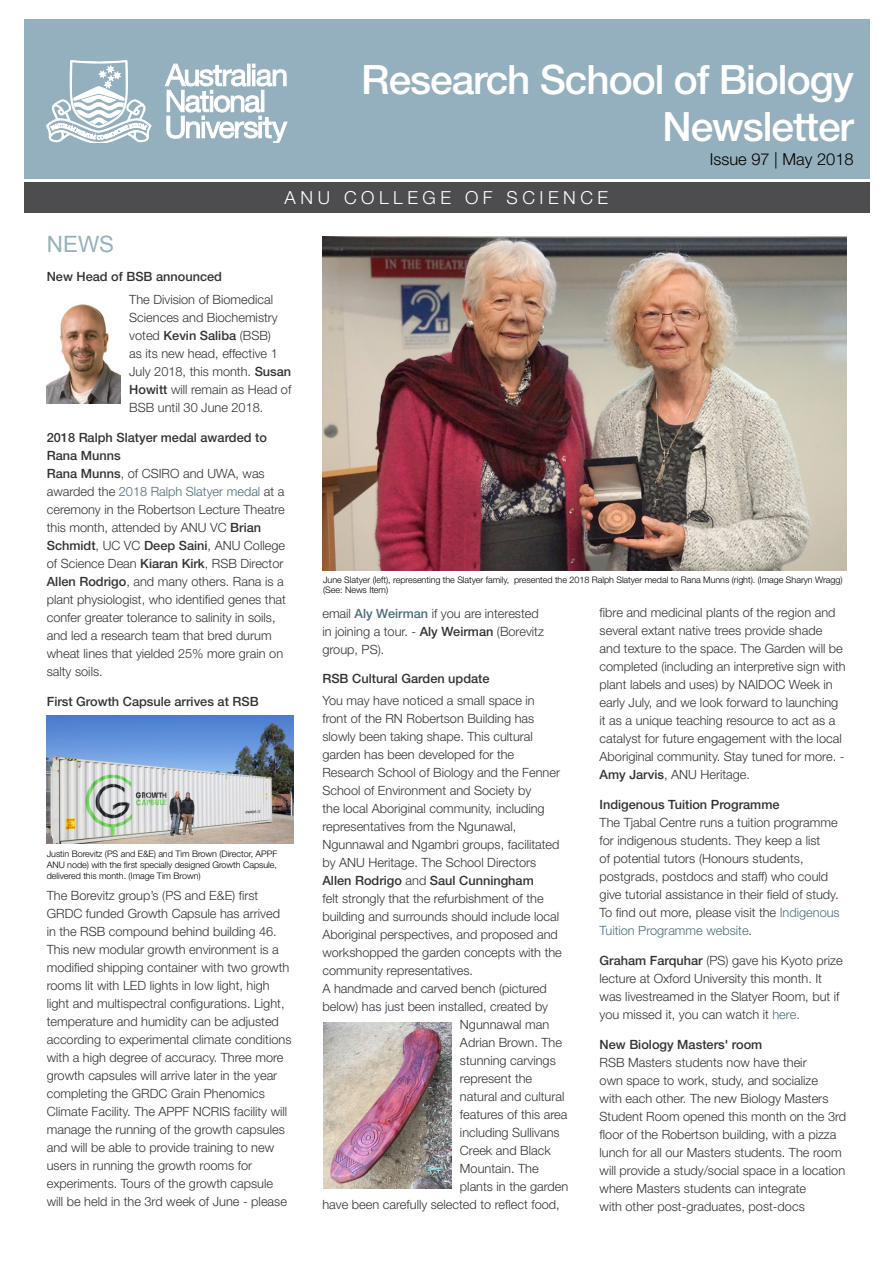
<style>
.page{position:relative;width:893px;height:1263px;background:#fff}
.page>*{position:absolute;margin:0;border:0;box-sizing:border-box;transform-origin:0 0}
.t1{font:500 40.5px/46.5px "Helvetica Neue LT Std";letter-spacing:-.025em;color:#fff;text-align:right}
.t2{font:22.5px "Arial";color:#95b1bd}
.t3{font:300 18px "Helvetica Neue LT Std";letter-spacing:.25em;color:#fff}
.t4{font:300 16.5px "Helvetica Neue LT Std";color:#000}
.t5{font:300 12.75px/18px "Helvetica Neue LT Std";color:#333}
.t6{font:500 12.75px "Helvetica Neue LT Std";color:#333}
.t7{font:300 9px/10.8px "Helvetica Neue LT Std";letter-spacing:-.005em;color:#000}
.s1{font-weight:500}
.s2{color:#4c6e78}
.s3{font-weight:500;color:#4c6e78}
.s4{font-weight:300}
</style>
<div class="page">
<div style="left:24px;top:19px;width:846px;height:160px;background:#94b0be"></div>
<div style="left:24px;top:182px;width:845px;height:31px;background:#4d4d4f"></div>
<svg style="left:47px;top:60px;width:104px;height:83px"></svg>
<svg style="left:165px;top:64px;width:122px;height:79px"></svg>
<img style="left:323px;top:237px;width:524px;height:333px">
<img style="left:47px;top:304px;width:74px;height:100px">
<img style="left:323px;top:1022px;width:128px;height:166px">
<img style="left:47px;top:715px;width:246px;height:128px">
<h1 class="t1" style="left:361px;top:56px;width:494px">Research School of Biology<br>Newsletter</h1>
<h3 class="t3" style="left:285px;top:186px;width:325px">ANU COLLEGE OF SCIENCE</h3>
<p class="t4" style="left:710px;top:149px;width:145px">Issue 97 | May 2018</p>
<h2 class="t2" style="left:47px;top:230px;width:69px">NEWS</h2>
<p class="t6" style="left:47px;top:269px;width:177px">New Head of BSB announced</p>
<p class="t5" style="left:129px;top:290px;width:164px">The Division of Biomedical<br>Sciences and Biochemistry voted <span class="s1">Kevin Saliba</span> (BSB)<br>as its new head, effective 1<br>July 2018, this month. <span class="s1">Susan<br>Howitt</span> will remain as Head of<br>BSB until 30 June 2018.</p>
<p class="t5" style="left:47px;top:428px;width:241px"><span class="s1">2018 Ralph Slatyer medal awarded to Rana Munns<br>Rana Munns</span>, of CSIRO and UWA, was awarded the <span class="s2">2018 Ralph Slatyer medal</span> at a ceremony in the Robertson Lecture Theatre this month, attended by ANU VC <span class="s1">Brian Schmidt</span>, UC VC <span class="s1">Deep Saini</span>, ANU College of Science Dean <span class="s1">Kiaran Kirk</span>, RSB Director <span class="s1">Allen Rodrigo</span>, and many others. Rana is a plant physiologist, who identified genes that confer greater tolerance to salinity in soils, and led a research team that bred durum wheat lines that yielded 25% more grain on salty soils.</p>
<p class="t6" style="left:47px;top:694px;width:213px">First Growth Capsule arrives at RSB</p>
<p class="t7" style="left:47px;top:848px;width:232px;text-align:justify">Justin Borevitz (PS and E&amp;E) and Tim Brown (Director, APPF ANU node) with the first specially designed Growth Capsule, delivered this month. (Image Tim Brown)</p>
<p class="t5" style="left:47px;top:886px;width:246px">The Borevitz group’s (PS and E&amp;E) first GRDC funded Growth Capsule has arrived in the RSB compound behind building 46.<br>This new modular growth environment is a modified shipping container with two growth rooms lit with LED lights in low light, high light and multispectral configurations. Light, temperature and humidity can be adjusted according to experimental climate conditions with a high degree of accuracy. Three more growth capsules will arrive later in the year completing the GRDC Grain Phenomics Climate Facility. The APPF NCRIS facility will manage the running of the growth capsules and will be able to provide training to new users in running the growth rooms for experiments. Tours of the growth capsule will be held in the 3rd week of June - please</p>
<p class="t7" style="left:323px;top:574px;width:521px">June Slatyer (left), representing the Slatyer family, presented the 2018 Ralph Slatyer medal to Rana Munns (right). (Image Sharyn Wragg) (See: News Item)</p>
<p class="t5" style="left:322px;top:604px;width:223px">email <span class="s3">Aly Weirman</span> if you are interested in joining a tour. - <span class="s1">Aly Weirman</span> (Borevitz group, PS).</p>
<p class="t6" style="left:322px;top:670px;width:169px">RSB Cultural Garden update</p>
<p class="t5" style="left:322px;top:691px;width:214px">You may have noticed a small space in</p>
<p class="t5" style="left:322px;top:709px;width:213px">front of the RN Robertson Building has</p>
<p class="t5" style="left:322px;top:727px;width:212px">slowly been taking shape. This cultural</p>
<p class="t5" style="left:322px;top:745px;width:193px">garden has been developed for the</p>
<p class="t5" style="left:322px;top:763px;width:239px">Research School of Biology and the Fenner</p>
<p class="t5" style="left:322px;top:781px;width:210px">School of Environment and Society by</p>
<p class="t5" style="left:322px;top:799px;width:224px">the local Aboriginal community, including</p>
<p class="t5" style="left:322px;top:817px;width:195px">representatives from the Ngunawal,</p>
<p class="t5" style="left:322px;top:835px;width:239px">Ngunnawal and Ngambri groups, facilitated</p>
<p class="t5" style="left:322px;top:853px;width:216px">by ANU Heritage. The School Directors</p>
<p class="t6" style="left:322px;top:873px;width:213px">Allen Rodrigo <span class="s4">and</span> Saul Cunningham</p>
<p class="t5" style="left:322px;top:889px;width:223px">felt strongly that the refurbishment of the</p>
<p class="t5" style="left:322px;top:907px;width:238px">building and surrounds should include local</p>
<p class="t5" style="left:322px;top:925px;width:237px">Aboriginal perspectives, and proposed and</p>
<p class="t5" style="left:322px;top:943px;width:241px">workshopped the garden concepts with the</p>
<p class="t5" style="left:322px;top:961px;width:152px">community representatives.</p>
<p class="t5" style="left:322px;top:979px;width:226px">A handmade and carved bench (pictured</p>
<p class="t5" style="left:322px;top:997px;width:227px">below) has just been installed, created by</p>
<p class="t5" style="left:460px;top:1015px;width:91px">Ngunnawal man</p>
<p class="t5" style="left:460px;top:1033px;width:104px">Adrian Brown. The</p>
<p class="t5" style="left:460px;top:1051px;width:97px">stunning carvings</p>
<p class="t5" style="left:460px;top:1069px;width:74px">represent the</p>
<p class="t5" style="left:460px;top:1087px;width:106px">natural and cultural</p>
<p class="t5" style="left:460px;top:1105px;width:109px">features of this area</p>
<p class="t5" style="left:460px;top:1123px;width:101px">including Sullivans</p>
<p class="t5" style="left:460px;top:1141px;width:92px">Creek and Black</p>
<p class="t5" style="left:460px;top:1159px;width:80px">Mountain. The</p>
<p class="t5" style="left:460px;top:1177px;width:110px">plants in the garden</p>
<p class="t5" style="left:322px;top:1195px;width:239px">have been carefully selected to reflect food,</p>
<p class="t5" style="left:600px;top:603px;width:248px">fibre and medicinal plants of the region and several extant native trees provide shade and texture to the space. The Garden will be completed (including an interpretive sign with plant labels and uses) by NAIDOC Week in early July, and we look forward to launching it as a unique teaching resource to act as a catalyst for future engagement with the local Aboriginal community. Stay tuned for more. - <span class="s1">Amy Jarvis</span>, ANU Heritage.</p>
<p class="t6" style="left:600px;top:797px;width:181px">Indigenous Tuition Programme</p>
<p class="t5" style="left:600px;top:813px;width:242px">The Tjabal Centre runs a tuition programme for indigenous students. They keep a list<br>of potential tutors (Honours students, postgrads, postdocs and staff) who could give tutorial assistance in their field of study.<br>To find out more, please visit the <span class="s2">Indigenous Tuition Programme website</span>.</p>
<p class="t5" style="left:600px;top:951px;width:245px"><span class="s1">Graham Farquhar</span> (PS) gave his Kyoto prize lecture at Oxford University this month. It was livestreamed in the Slatyer Room, but if you missed it, you can watch it <span class="s2">here.</span></p>
<p class="t6" style="left:600px;top:1037px;width:164px">New Biology Masters' room</p>
<p class="t5" style="left:600px;top:1053px;width:248px">RSB Masters students now have their<br>own space to work, study, and socialize<br>with each other. The new Biology Masters Student Room opened this month on the 3rd floor of the Robertson building, with a pizza lunch for all our Masters students. The room will provide a study/social space in a location where Masters students can integrate<br>with other post-graduates, post-docs</p>
</div>
